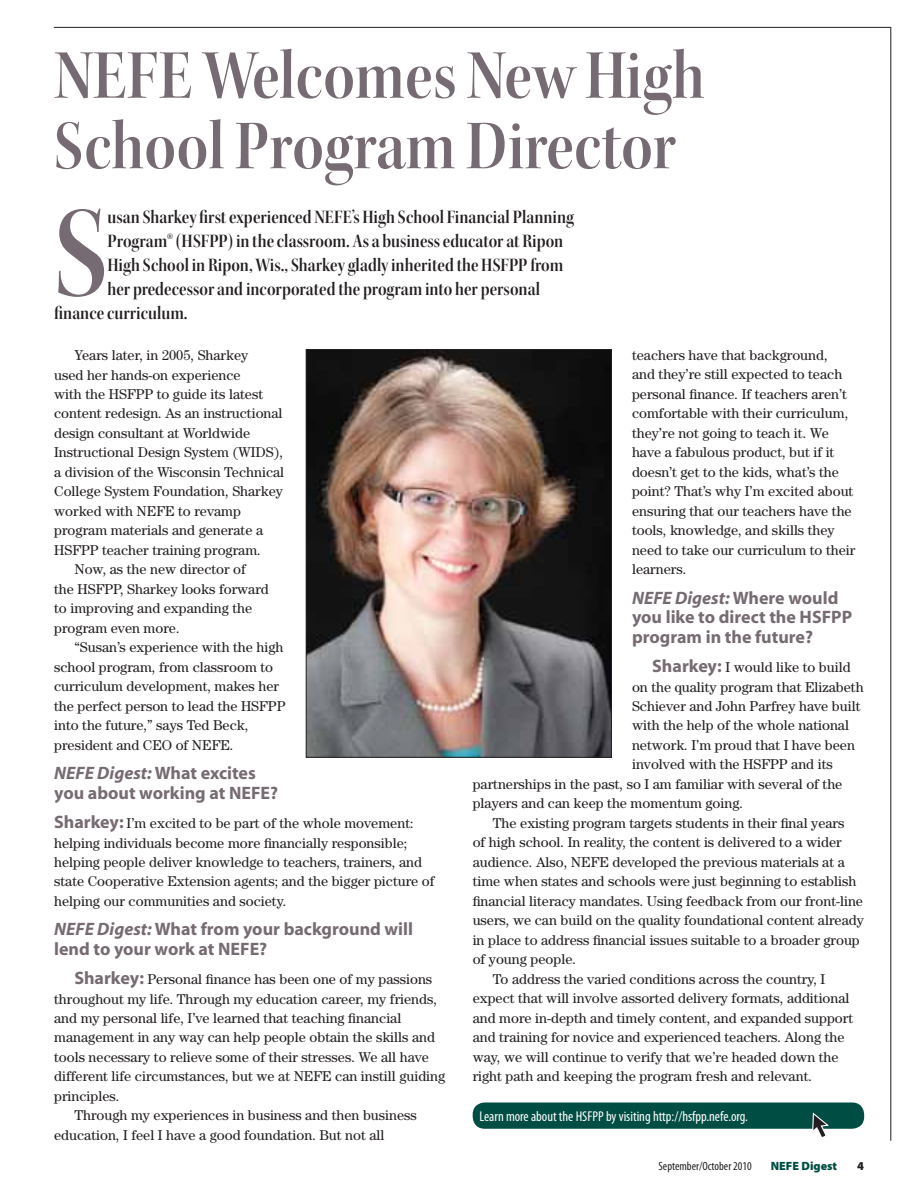
<style>
.page{position:relative;width:918px;height:1188px;background:#fff}
.page>*{position:absolute;margin:0;border:0;box-sizing:border-box;transform-origin:0 0}
.t1{font:133.8px "Kepler Std Semibold Scn Disp";color:#766b72}
.t2{font:72px/70.5px "Kepler Std Semibold Scn Disp";letter-spacing:.005em;color:#766b72}
.t3{font:19.5px "Kepler Std Semibold Scn Disp";letter-spacing:.005em;color:#231f20}
.t4{font:700 18px/19.5px "Myriad";color:#766b72}
.t5{font:14.25px/19.5px "Century";color:#231f20}
.t6{font:condensed 14.25px "Myriad Pro";color:#fff}
.t7{font:condensed 12px "Myriad Pro";color:#231f20}
.t8{font:900 12px "Myriad Pro";color:#004d43}
.t9{font:900 12px "Myriad Pro";color:#231f20}
.s1{font-size:37.5px}
.s2{font-style:italic}
.s3{font-family:"Myriad";font-weight:700;font-size:18px;color:#766b72}
</style>
<div class="page">
<hr style="left:54px;top:27px;width:837px;height:1px;background:#231f20">
<hr style="left:890px;top:27px;width:1px;height:1114px;background:#231f20">
<div style="left:473px;top:1102px;width:391px;height:27px;background:#004d43;border-radius:12px"></div>
<svg style="left:811px;top:1112px;width:18px;height:25px"></svg>
<img style="left:308px;top:351px;width:302px;height:405px">
<div style="left:306px;top:349px;width:306px;height:409px;border:1px solid #231f20"></div>
<h2 class="t2" style="left:54px;top:40px;width:652px">NEFE Welcomes New High<br>School Program Director</h2>
<h1 class="t1" style="left:54px;top:179px;width:55px">S</h1>
<h3 class="t3" style="left:108px;top:206px;width:468px">usan Sharkey first experienced NEFE’s High School Financial Planning</h3>
<h3 class="t3" style="left:108px;top:230px;width:457px">Program<span class="s1">®</span> (HSFPP) in the classroom. As a business educator at Ripon</h3>
<h3 class="t3" style="left:108px;top:254px;width:457px">High School in Ripon, Wis., Sharkey gladly inherited the HSFPP from</h3>
<h3 class="t3" style="left:108px;top:278px;width:434px">her predecessor and incorporated the program into her personal</h3>
<h3 class="t3" style="left:54px;top:302px;width:135px">finance curriculum.</h3>
<p class="t5" style="left:74px;top:345px;width:175px">Years later, in 2005, Sharkey</p>
<p class="t5" style="left:54px;top:365px;width:188px">used her hands-on experience</p>
<p class="t5" style="left:54px;top:384px;width:211px">with the HSFPP to guide its latest</p>
<p class="t5" style="left:54px;top:404px;width:230px">content redesign. As an instructional</p>
<p class="t5" style="left:54px;top:423px;width:197px">design consultant at Worldwide</p>
<p class="t5" style="left:54px;top:443px;width:230px">Instructional Design System (WIDS),</p>
<p class="t5" style="left:54px;top:462px;width:232px">a division of the Wisconsin Technical</p>
<p class="t5" style="left:54px;top:482px;width:230px">College System Foundation, Sharkey</p>
<p class="t5" style="left:54px;top:501px;width:188px">worked with NEFE to revamp</p>
<p class="t5" style="left:54px;top:521px;width:211px">program materials and generate a</p>
<p class="t5" style="left:54px;top:540px;width:208px">HSFPP teacher training program.</p>
<p class="t5" style="left:74px;top:560px;width:173px">Now, as the new director of</p>
<p class="t5" style="left:54px;top:579px;width:216px">the HSFPP, Sharkey looks forward</p>
<p class="t5" style="left:54px;top:599px;width:199px">to improving and expanding the</p>
<p class="t5" style="left:54px;top:618px;width:127px">program even more.</p>
<p class="t5" style="left:74px;top:638px;width:211px">“Susan’s experience with the high</p>
<p class="t5" style="left:54px;top:657px;width:220px">school program, from classroom to</p>
<p class="t5" style="left:54px;top:677px;width:226px">curriculum development, makes her</p>
<p class="t5" style="left:54px;top:696px;width:233px">the perfect person to lead the HSFPP</p>
<p class="t5" style="left:54px;top:716px;width:196px">into the future,” says Ted Beck,</p>
<p class="t5" style="left:54px;top:735px;width:181px">president and CEO of NEFE.</p>
<p class="t4" style="left:54px;top:764px;width:226px"><span class="s2">NEFE Digest:</span> What excites you about working at NEFE?</p>
<p class="t5" style="left:54px;top:813px;width:382px"><span class="s3">Sharkey:</span> I’m excited to be part of the whole movement: helping individuals become more financially responsible; helping people deliver knowledge to teachers, trainers, and state Cooperative Extension agents; and the bigger picture of helping our communities and society.</p>
<p class="t4" style="left:54px;top:920px;width:360px"><span class="s2">NEFE Digest:</span> What from your background will lend to your work at NEFE?</p>
<p class="t5" style="left:74px;top:969px;width:359px"><span class="s3">Sharkey:</span> Personal finance has been one of my passions</p>
<p class="t5" style="left:54px;top:989px;width:384px">throughout my life. Through my education career, my friends,</p>
<p class="t5" style="left:54px;top:1008px;width:349px">and my personal life, I’ve learned that teaching financial</p>
<p class="t5" style="left:54px;top:1028px;width:382px">management in any way can help people obtain the skills and</p>
<p class="t5" style="left:54px;top:1047px;width:376px">tools necessary to relieve some of their stresses. We all have</p>
<p class="t5" style="left:54px;top:1067px;width:393px">different life circumstances, but we at NEFE can instill guiding</p>
<p class="t5" style="left:54px;top:1086px;width:67px">principles.</p>
<p class="t5" style="left:74px;top:1106px;width:344px">Through my experiences in business and then business</p>
<p class="t5" style="left:54px;top:1125px;width:332px">education, I feel I have a good foundation. But not all</p>
<p class="t5" style="left:632px;top:345px;width:225px">teachers have that background,<br>and they’re still expected to teach personal finance. If teachers aren’t comfortable with their curriculum, they’re not going to teach it. We have a fabulous product, but if it doesn’t get to the kids, what’s the point? That’s why I’m excited about ensuring that our teachers have the tools, knowledge, and skills they need to take our curriculum to their learners.</p>
<p class="t4" style="left:632px;top:589px;width:222px"><span class="s2">NEFE Digest:</span> Where would you like to direct the HSFPP program in the future?</p>
<p class="t5" style="left:652px;top:657px;width:200px"><span class="s3">Sharkey:</span> I would like to build</p>
<p class="t5" style="left:632px;top:677px;width:233px">on the quality program that Elizabeth</p>
<p class="t5" style="left:632px;top:696px;width:230px">Schiever and John Parfrey have built</p>
<p class="t5" style="left:632px;top:716px;width:218px">with the help of the whole national</p>
<p class="t5" style="left:632px;top:735px;width:224px">network. I’m proud that I have been</p>
<p class="t5" style="left:632px;top:755px;width:202px">involved with the HSFPP and its</p>
<p class="t5" style="left:473px;top:774px;width:371px">partnerships in the past, so I am familiar with several of the</p>
<p class="t5" style="left:473px;top:794px;width:272px">players and can keep the momentum going.</p>
<p class="t5" style="left:493px;top:813px;width:353px">The existing program targets students in their final years</p>
<p class="t5" style="left:473px;top:833px;width:371px">of high school. In reality, the content is delivered to a wider</p>
<p class="t5" style="left:473px;top:852px;width:374px">audience. Also, NEFE developed the previous materials at a</p>
<p class="t5" style="left:473px;top:872px;width:385px">time when states and schools were just beginning to establish</p>
<p class="t5" style="left:473px;top:891px;width:392px">financial literacy mandates. Using feedback from our front-line</p>
<p class="t5" style="left:473px;top:911px;width:393px">users, we can build on the quality foundational content already</p>
<p class="t5" style="left:473px;top:930px;width:389px">in place to address financial issues suitable to a broader group</p>
<p class="t5" style="left:473px;top:950px;width:105px">of young people.</p>
<p class="t5" style="left:493px;top:969px;width:334px">To address the varied conditions across the country, I</p>
<p class="t5" style="left:473px;top:989px;width:378px">expect that will involve assorted delivery formats, additional</p>
<p class="t5" style="left:473px;top:1008px;width:382px">and more in-depth and timely content, and expanded support</p>
<p class="t5" style="left:473px;top:1028px;width:373px">and training for novice and experienced teachers. Along the</p>
<p class="t5" style="left:473px;top:1047px;width:367px">way, we will continue to verify that we’re headed down the</p>
<p class="t5" style="left:473px;top:1067px;width:341px">right path and keeping the program fresh and relevant.</p>
<p class="t6" style="left:479px;top:1107px;width:270px">Learn more about the HSFPP by visiting http://hsfpp.nefe.org.</p>
<p class="t7" style="left:659px;top:1159px;width:95px">September/October 2010</p>
<p class="t8" style="left:771px;top:1158px;width:68px">NEFE Digest</p>
<p class="t9" style="left:857px;top:1158px;width:8px">4</p>
</div>
